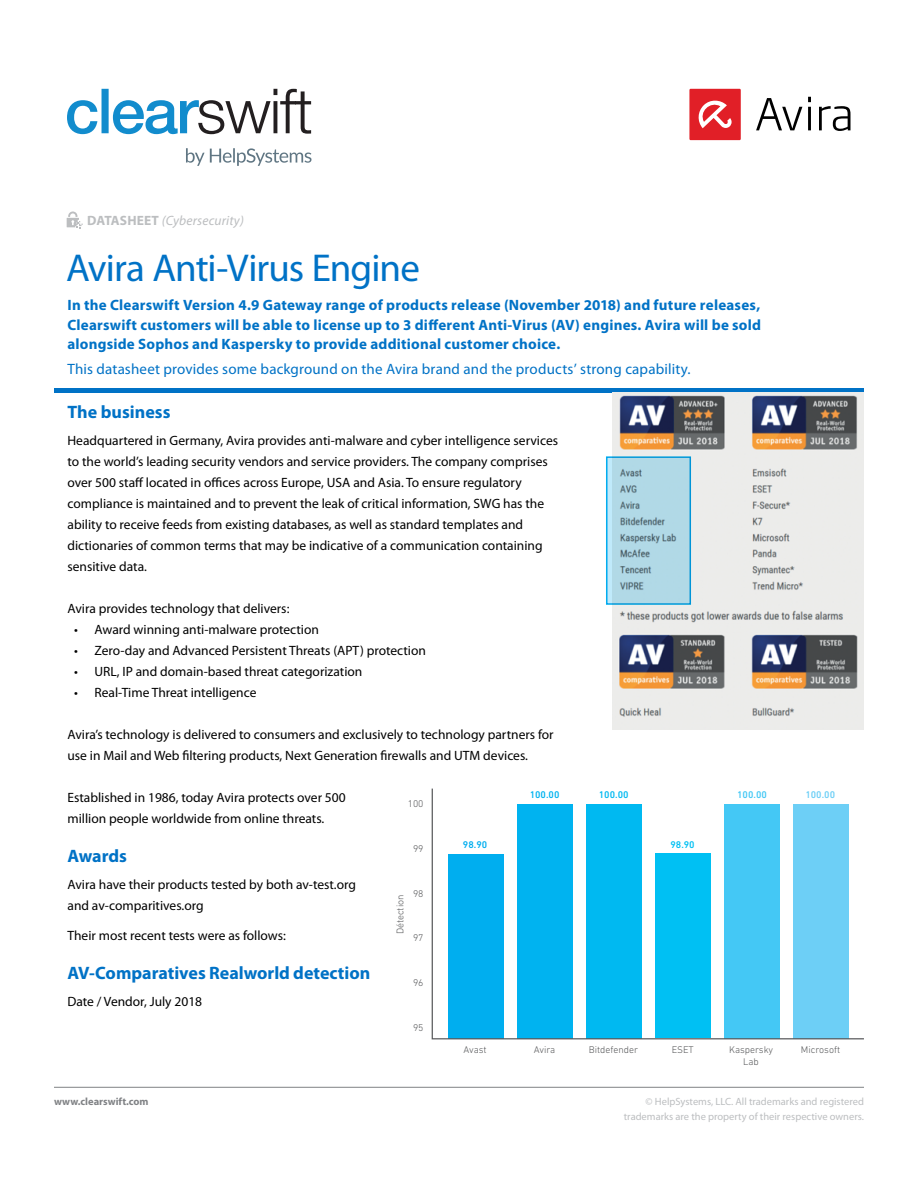
<style>
.page{position:relative;width:918px;height:1188px;background:#fff}
.page>*{position:absolute;margin:0;border:0;box-sizing:border-box;transform-origin:0 0}
.t1{font:39px "Myriad Pro";letter-spacing:-.025em;color:#0072c6}
.t2{font:700 18px "Myriad Pro";color:#0072c6}
.t3{font:700 15px/19.5px "Myriad Pro";letter-spacing:.015em;color:#0072c6;text-align:justify}
.t4{font:15px "Myriad Pro";letter-spacing:.01em;color:#0072c6}
.t5{font:13.5px/21px "Myriad Pro";color:#000}
.t6{font:italic 13.5px "Myriad Pro";letter-spacing:.01em;color:#bcbec0}
.t7{font:10.5px/15px "Myriad Pro";color:#bcbec0;text-align:right}
.t8{font:700 10.5px "Myriad Pro";color:#808285}
.t9{font:300 9.9px/11.9px "DIN Next LT Pro";color:#58595b;text-align:center}
.t10{font:500 9.9px "DIN Next LT Pro";color:#00b3f0}
.t11{font:500 9.9px "DIN Next LT Pro";color:#00b9f1}
.t12{font:500 9.9px "DIN Next LT Pro";color:#44c8f5}
.t13{font:500 9.9px "DIN Next LT Pro";color:#6dcff6}
.t14{font:500 9.9px "DIN Next LT Pro";color:#00aeef}
.t15{font:500 9.9px "DIN Next LT Pro";color:#00c0f3}
.s1{font-weight:700;font-style:normal}
</style>
<div class="page">
<svg style="left:67px;top:212px;width:16px;height:17px"></svg>
<div style="left:54px;top:388px;width:810px;height:5px;background:#0072c6"></div>
<hr style="left:54px;top:1087px;width:810px;height:1px;background:#808285">
<svg style="left:67px;top:89px;width:244px;height:45px"></svg>
<svg style="left:186px;top:148px;width:126px;height:18px"></svg>
<svg style="left:431px;top:789px;width:433px;height:251px"></svg>
<img style="left:612px;top:393px;width:252px;height:230px">
<img style="left:612px;top:632px;width:252px;height:98px">
<div style="left:689px;top:89px;width:52px;height:51px;background:#e11f27"></div>
<svg style="left:698px;top:100px;width:34px;height:28px"></svg>
<svg style="left:756px;top:98px;width:46px;height:32px"></svg>
<hr style="left:808px;top:107px;width:3px;height:23px;background:#000">
<svg style="left:808px;top:97px;width:3px;height:5px"></svg>
<svg style="left:819px;top:106px;width:31px;height:25px"></svg>
<svg style="left:609px;top:459px;width:79px;height:143px;fill:#b1d9e6"></svg>
<div style="left:606px;top:456px;width:85px;height:149px;border:2px solid #00aeef"></div>
<p class="t6" style="left:87px;top:212px;width:158px"><span class="s1">DATASHEET</span> (Cybersecurity)</p>
<h1 class="t1" style="left:66px;top:244px;width:356px">Avira Anti-Virus Engine</h1>
<p class="t3" style="left:68px;top:295px;width:695px">In the Clearswift Version 4.9 Gateway range of products release (November 2018) and future releases, Clearswift customers will be able to license up to 3 different Anti-Virus (AV) engines. Avira will be sold alongside Sophos and Kaspersky to provide additional customer choice.</p>
<p class="t4" style="left:68px;top:360px;width:625px">This datasheet provides some background on the Avira brand and the products’ strong capability.</p>
<h2 class="t2" style="left:68px;top:400px;width:105px">The business</h2>
<p class="t5" style="left:68px;top:430px;width:492px">Headquartered in Germany, Avira provides anti-malware and cyber intelligence services to the world’s leading security vendors and service providers. The company comprises over 500 staff located in offices across Europe, USA and Asia. To ensure regulatory compliance is maintained and to prevent the leak of critical information, SWG has the ability to receive feeds from existing databases, as well as standard templates and dictionaries of common terms that may be indicative of a communication containing sensitive data.</p>
<p class="t5" style="left:68px;top:598px;width:223px">Avira provides technology that delivers:</p>
<p class="t5" style="left:74px;top:619px;width:246px">• Award winning anti-malware protection</p>
<p class="t5" style="left:74px;top:640px;width:353px">• Zero-day and Advanced Persistent Threats (APT) protection</p>
<p class="t5" style="left:74px;top:661px;width:290px">• URL, IP and domain-based threat categorization</p>
<p class="t5" style="left:74px;top:682px;width:184px">• Real-Time Threat intelligence</p>
<p class="t5" style="left:68px;top:724px;width:488px">Avira’s technology is delivered to consumers and exclusively to technology partners for use in Mail and Web filtering products, Next Generation firewalls and UTM devices.</p>
<p class="t5" style="left:68px;top:787px;width:280px">Established in 1986, today Avira protects over 500 million people worldwide from online threats.</p>
<h2 class="t2" style="left:68px;top:845px;width:61px">Awards</h2>
<p class="t5" style="left:68px;top:874px;width:290px">Avira have their products tested by both av-test.org and av-comparitives.org</p>
<p class="t5" style="left:68px;top:925px;width:220px">Their most recent tests were as follows:</p>
<h2 class="t2" style="left:68px;top:962px;width:304px">AV-Comparatives Realworld detection</h2>
<p class="t5" style="left:68px;top:991px;width:136px">Date / Vendor, July 2018</p>
<p class="t8" style="left:54px;top:1094px;width:96px">www.clearswift.com</p>
<p class="t9" style="left:408px;top:798px;width:17px">100</p>
<p class="t9" style="left:413px;top:842px;width:12px">99</p>
<p class="t9" style="left:394px;top:934px;width:41px;rotate:-90deg">Détection</p>
<p class="t9" style="left:413px;top:887px;width:12px">98</p>
<p class="t9" style="left:413px;top:932px;width:12px">97</p>
<p class="t9" style="left:413px;top:977px;width:12px">96</p>
<p class="t9" style="left:413px;top:1022px;width:12px">95</p>
<p class="t10" style="left:530px;top:789px;width:31px">100.00</p>
<p class="t11" style="left:599px;top:789px;width:31px">100.00</p>
<p class="t12" style="left:737px;top:789px;width:31px">100.00</p>
<p class="t13" style="left:805px;top:789px;width:31px">100.00</p>
<p class="t14" style="left:463px;top:839px;width:26px">98.90</p>
<p class="t15" style="left:670px;top:839px;width:26px">98.90</p>
<p class="t9" style="left:464px;top:1044px;width:25px">Avast</p>
<p class="t9" style="left:534px;top:1044px;width:23px">Avira</p>
<p class="t9" style="left:589px;top:1044px;width:51px">Bitdefender</p>
<p class="t9" style="left:672px;top:1044px;width:24px">ESET</p>
<p class="t9" style="left:729px;top:1044px;width:46px">Kaspersky<br>Lab</p>
<p class="t9" style="left:801px;top:1044px;width:41px">Microsoft</p>
<p class="t7" style="left:624px;top:1094px;width:242px">© HelpSystems, LLC. All trademarks and registered trademarks are the property of their respective owners.</p>
</div>
